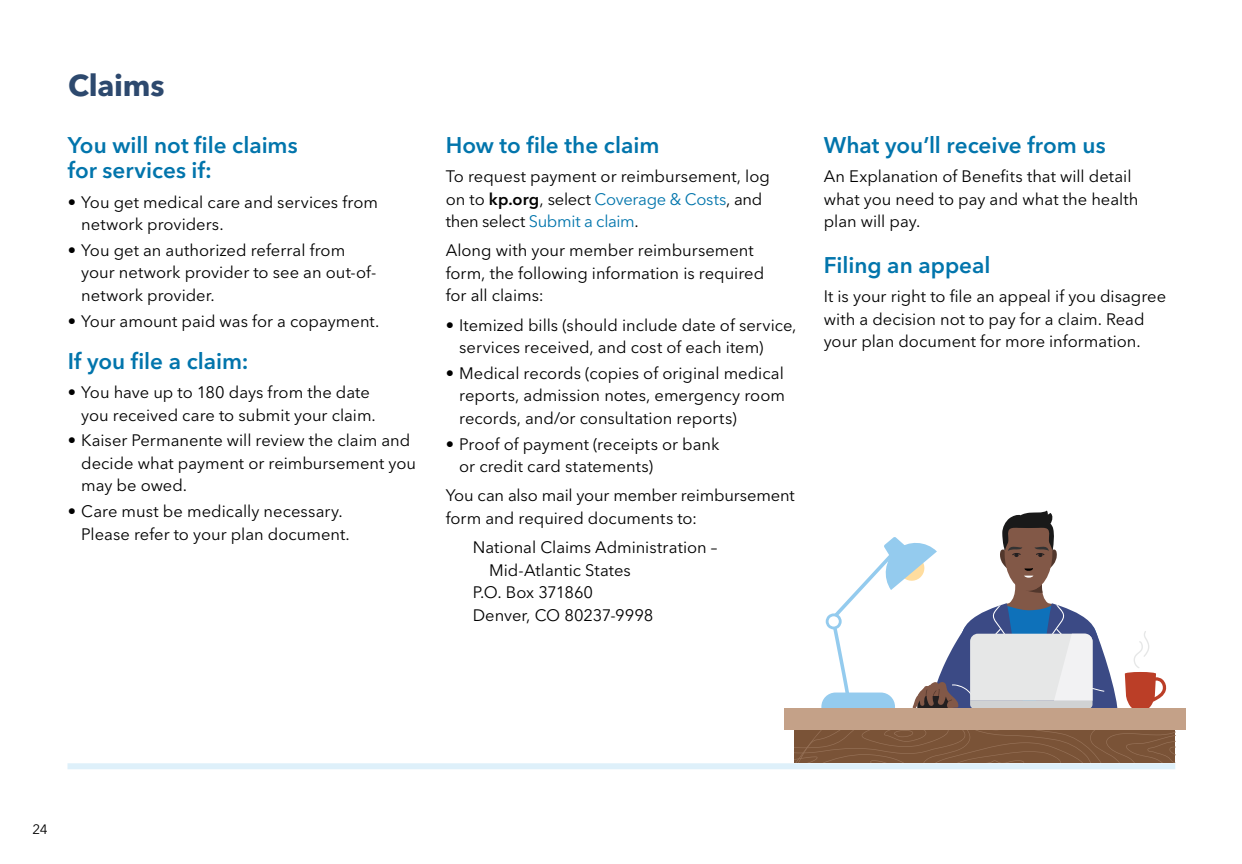
<style>
.page{position:relative;width:1242px;height:864px;background:#fff}
.page>*{position:absolute;margin:0;border:0;box-sizing:border-box;transform-origin:0 0}
.t1{font:700 30px "Avenir Next LT Pro";letter-spacing:-.01em;color:#2d496e}
.t2{font:600 22.5px/25.5px "Avenir Next LT Pro";color:#0275ac}
.t3{font:16.5px/22.5px "Avenir Next LT Pro";color:#000}
.t4{font:13.5px "Avenir Next LT Pro";color:#000}
.s1{font-weight:600}
.s2{color:#0275ac}
</style>
<div class="page">
<svg style="left:795px;top:511px;width:380px;height:252px"></svg>
<div style="left:784px;top:709px;width:402px;height:21px;background:#c4a188"></div>
<div style="left:68px;top:763px;width:1107px;height:6px;background:#def0fa"></div>
<h1 class="t1" style="left:68px;top:67px;width:98px">Claims</h1>
<h2 class="t2" style="left:68px;top:132px;width:232px">You will not file claims for services if:</h2>
<p class="t3" style="left:81px;top:191px;width:298px;text-indent:-13px">• You get medical care and services from network providers.</p>
<p class="t3" style="left:81px;top:239px;width:297px;text-indent:-13px">• You get an authorized referral from your network provider to see an out-of&shy;network provider.</p>
<p class="t3" style="left:68px;top:310px;width:313px">• Your amount paid was for a copayment.</p>
<h2 class="t2" style="left:68px;top:348px;width:182px">If you file a claim:</h2>
<p class="t3" style="left:81px;top:381px;width:296px;text-indent:-13px">• You have up to 180 days from the date you received care to submit your claim.</p>
<p class="t3" style="left:81px;top:429px;width:336px;text-indent:-13px">• Kaiser Permanente will review the claim and decide what payment or reimbursement you may be owed.</p>
<p class="t3" style="left:81px;top:500px;width:270px;text-indent:-13px">• Care must be medically necessary.<br>Please refer to your plan document.</p>
<h2 class="t2" style="left:446px;top:132px;width:215px">How to file the claim</h2>
<p class="t3" style="left:446px;top:165px;width:326px">To request payment or reimbursement, log on to <span class="s1">kp.org</span>, select <span class="s2">Coverage &amp; Costs</span>, and then select <span class="s2">Submit a claim</span>.</p>
<p class="t3" style="left:446px;top:240px;width:320px">Along with your member reimbursement form, the following information is required for all claims:</p>
<p class="t3" style="left:459px;top:314px;width:339px;text-indent:-13px">• Itemized bills (should include date of service, services received, and cost of each item)</p>
<p class="t3" style="left:459px;top:362px;width:327px;text-align:justify;text-indent:-13px">• Medical records (copies of original medical reports, admission notes, emergency room records, and/or consultation reports)</p>
<p class="t3" style="left:459px;top:433px;width:262px;text-indent:-13px">• Proof of payment (receipts or bank or credit card statements)</p>
<p class="t3" style="left:446px;top:484px;width:351px">You can also mail your member reimbursement form and required documents to:</p>
<p class="t3" style="left:473px;top:536px;width:246px">National Claims Administration –</p>
<p class="t3" style="left:489px;top:559px;width:143px">Mid-Atlantic States</p>
<p class="t3" style="left:473px;top:581px;width:122px">P.O. Box 371860</p>
<p class="t3" style="left:473px;top:604px;width:182px">Denver, CO 80237-9998</p>
<h2 class="t2" style="left:824px;top:132px;width:283px">What you’ll receive from us</h2>
<p class="t3" style="left:824px;top:165px;width:316px">An Explanation of Benefits that will detail what you need to pay and what the health plan will pay.</p>
<h2 class="t2" style="left:824px;top:252px;width:168px">Filing an appeal</h2>
<p class="t3" style="left:824px;top:285px;width:344px">It is your right to file an appeal if you disagree with a decision not to pay for a claim. Read your plan document for more information.</p>
<p class="t4" style="left:32px;top:821px;width:17px">24</p>
</div>
